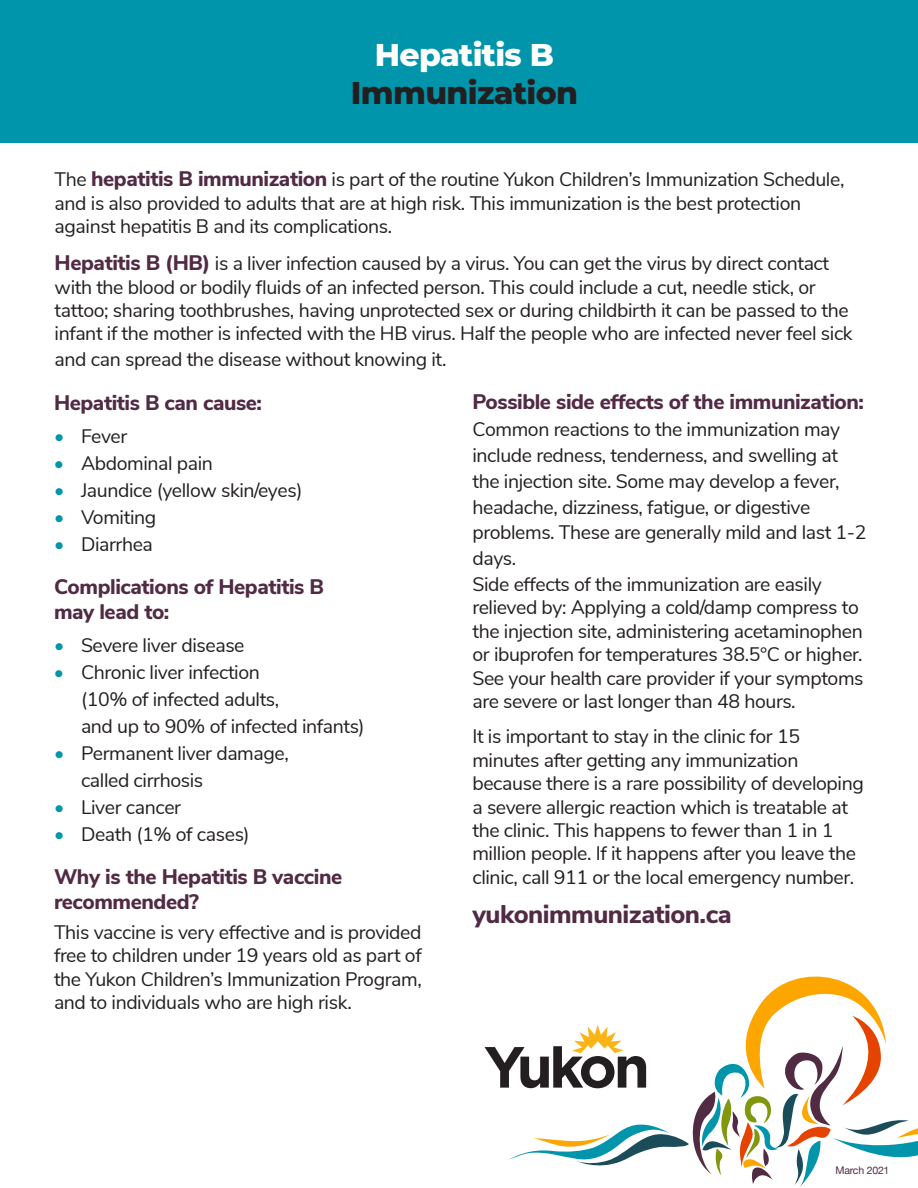
<style>
.page{position:relative;width:918px;height:1188px;background:#fff}
.page>*{position:absolute;margin:0;border:0;box-sizing:border-box;transform-origin:0 0}
.t1{font:800 31.5px "Montserrat";letter-spacing:-.02em;color:#231f20}
.t2{font:800 31.5px "Montserrat";letter-spacing:-.02em;color:#fff}
.t3{font:800 25.5px "Nunito Sans";letter-spacing:-.02em;color:#512a44}
.t4{font:800 21px/25.2px "Nunito Sans";letter-spacing:-.02em;color:#512a44}
.t5{font:19.5px/23.4px "Nunito Sans";letter-spacing:-.02em;color:#231f20}
.t6{font:10.5px "Helvetica Neue";letter-spacing:-.02em;color:#512a44}
.s1{font-weight:800;font-size:21px;color:#512a44}
.s2{color:#0095aa}
</style>
<div class="page">
<div style="left:0;top:0;width:918px;height:143px;background:#0095aa"></div>
<svg style="left:485px;top:976px;width:433px;height:211px"></svg>
<p class="t2" style="left:375px;top:32px;width:181px">Hepatitis B</p>
<p class="t1" style="left:351px;top:69px;width:229px">Immunization</p>
<p class="t5" style="left:55px;top:167px;width:791px">The <span class="s1">hepatitis B immunization</span> is part of the routine Yukon Children’s Immunization Schedule, and is also provided to adults that are at high risk. This immunization is the best protection against hepatitis B and its complications.</p>
<p class="t5" style="left:55px;top:251px;width:800px"><span class="s1">Hepatitis B (HB)</span> is a liver infection caused by a virus. You can get the virus by direct contact with the blood or bodily fluids of an infected person. This could include a cut, needle stick, or tattoo; sharing toothbrushes, having unprotected sex or during childbirth it can be passed to the infant if the mother is infected with the HB virus. Half the people who are infected never feel sick</p>
<p class="t5" style="left:55px;top:346px;width:393px">and can spread the disease without knowing it.</p>
<p class="t4" style="left:54px;top:388px;width:210px">Hepatitis B can cause:</p>
<p class="t5" style="left:54px;top:423px;width:75px"><span class="s2">•</span> Fever</p>
<p class="t5" style="left:54px;top:450px;width:161px"><span class="s2">•</span> Abdominal pain</p>
<p class="t5" style="left:54px;top:477px;width:250px"><span class="s2">•</span> Jaundice (yellow skin/eyes)</p>
<p class="t5" style="left:54px;top:504px;width:104px"><span class="s2">•</span> Vomiting</p>
<p class="t5" style="left:54px;top:531px;width:101px"><span class="s2">•</span> Diarrhea</p>
<p class="t4" style="left:54px;top:573px;width:271px">Complications of Hepatitis B</p>
<p class="t4" style="left:54px;top:598px;width:117px">may lead to:</p>
<p class="t5" style="left:54px;top:632px;width:192px"><span class="s2">•</span> Severe liver disease</p>
<p class="t5" style="left:54px;top:659px;width:207px"><span class="s2">•</span> Chronic liver infection</p>
<p class="t5" style="left:81px;top:686px;width:200px">(10% of infected adults,</p>
<p class="t5" style="left:81px;top:713px;width:285px">and up to 90% of infected infants)</p>
<p class="t5" style="left:54px;top:740px;width:236px"><span class="s2">•</span> Permanent liver damage,</p>
<p class="t5" style="left:81px;top:767px;width:124px">called cirrhosis</p>
<p class="t5" style="left:54px;top:794px;width:129px"><span class="s2">•</span> Liver cancer</p>
<p class="t5" style="left:54px;top:821px;width:197px"><span class="s2">•</span> Death (1% of cases)</p>
<p class="t4" style="left:54px;top:863px;width:290px">Why is the Hepatitis B vaccine recommended?</p>
<p class="t5" style="left:54px;top:919px;width:369px;text-align:justify">This vaccine is very effective and is provided free to children under 19 years old as part of the Yukon Children’s Immunization Program, and to individuals who are high risk.</p>
<p class="t4" style="left:472px;top:388px;width:393px">Possible side effects of the immunization:</p>
<p class="t5" style="left:472px;top:415px;width:396px;line-height:25.8px">Common reactions to the immunization may include redness, tenderness, and swelling at the injection site. Some may develop a fever, headache, dizziness, fatigue, or digestive problems. These are generally mild and last 1-2 days.<br>Side effects of the immunization are easily</p>
<p class="t5" style="left:472px;top:595px;width:393px">relieved by: Applying a cold/damp compress to the injection site, administering acetaminophen or ibuprofen for temperatures 38.5°C or higher.<br>See your health care provider if your symptoms are severe or last longer than 48 hours.</p>
<p class="t5" style="left:472px;top:724px;width:393px">It is important to stay in the clinic for 15 minutes after getting any immunization because there is a rare possibility of developing a severe allergic reaction which is treatable at the clinic. This happens to fewer than 1 in 1 million people. If it happens after you leave the clinic, call 911 or the local emergency number.</p>
<p class="t3" style="left:472px;top:896px;width:261px">yukonimmunization.ca</p>
<p class="t6" style="left:836px;top:1163px;width:55px">March 2021</p>
</div>
